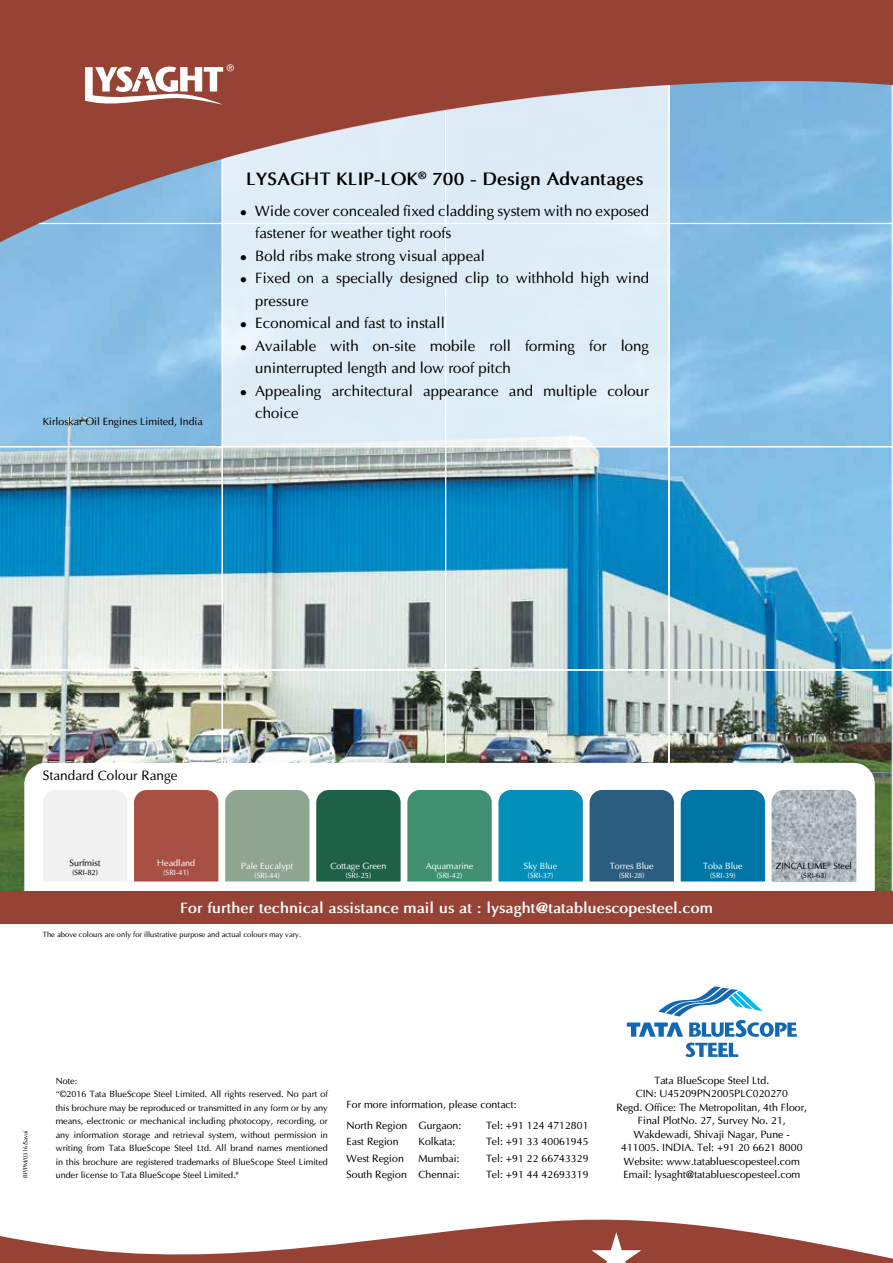
<style>
.page{position:relative;width:893px;height:1263px;background:#fff}
.page>*{position:absolute;margin:0;border:0;box-sizing:border-box;transform-origin:0 0}
.t1{font:700 18px "Optima";color:#000}
.t2{font:15px/22.5px "Optima";color:#000}
.t3{font:700 15px "Optima";color:#fff}
.t4{font:13.5px "Optima";color:#000}
.t5{font:10.5px/13.5px "Optima";color:#000}
.t6{font:9px/13.5px "Optima";color:#000}
.t7{font:9px "Optima";color:#fff}
.t8{font:7.5px "Optima";color:#000}
.t9{font:7.5px "Optima";color:#fff}
.t10{font:6px "Optima";color:#000}
</style>
<div class="page">
<div style="left:0;top:0;width:893px;height:894px;background:#964335"></div>
<img style="left:0;top:81px;width:893px;height:810px">
<svg style="left:0;top:1219px;width:893px;height:44px"></svg>
<div style="left:61px;top:1171px;width:62px;height:54px;background:#fff"></div>
<svg style="left:223px;top:85px;width:445px;height:362px;background:#d9dfe7"></svg>
<svg style="left:627px;top:986px;width:170px;height:71px"></svg>
<div style="left:24px;top:763px;width:851px;height:128px;background:#fff"></div>
<div style="left:0;top:891px;width:893px;height:33px;background:#964335"></div>
<svg style="left:85px;top:64px;width:149px;height:42px"></svg>
<div style="left:43px;top:790px;width:84px;height:91px;background:#f1f1f1"></div>
<div style="left:134px;top:790px;width:84px;height:91px;background:#a95045"></div>
<div style="left:225px;top:790px;width:84px;height:91px;background:#8fa491"></div>
<div style="left:316px;top:790px;width:85px;height:91px;background:#1e6149"></div>
<div style="left:407px;top:790px;width:85px;height:91px;background:#3e9071"></div>
<div style="left:498px;top:790px;width:85px;height:91px;background:#0090b9"></div>
<div style="left:590px;top:790px;width:84px;height:91px;background:#2b5d80"></div>
<div style="left:681px;top:790px;width:84px;height:91px;background:#0076a7"></div>
<img style="left:772px;top:790px;width:84px;height:91px">
<p class="t5" style="left:43px;top:415px;width:161px">Kirloskar Oil Engines Limited, India</p>
<h1 class="t1" style="left:246px;top:168px;width:399px">LYSAGHT KLIP-LOK<sup>®</sup> 700 - Design Advantages</h1>
<h2 class="t2" style="left:255px;top:199px;width:395px;text-indent:-15px">● Wide cover concealed fixed cladding system with no exposed fastener for weather tight roofs</h2>
<h2 class="t2" style="left:240px;top:244px;width:246px">● Bold ribs make strong visual appeal</h2>
<h2 class="t2" style="left:255px;top:267px;width:395px;text-indent:-15px">● Fixed on a specially designed clip to withhold high wind pressure</h2>
<h2 class="t2" style="left:240px;top:312px;width:206px">● Economical and fast to install</h2>
<h2 class="t2" style="left:255px;top:334px;width:395px;text-indent:-15px">● Available with on-site mobile roll forming for long uninterrupted length and low roof pitch</h2>
<h2 class="t2" style="left:255px;top:379px;width:395px;text-indent:-15px">● Appealing architectural appearance and multiple colour choice</h2>
<p class="t4" style="left:43px;top:767px;width:136px">Standard Colour Range</p>
<p class="t6" style="left:70px;top:857px;width:32px">Surfmist</p>
<p class="t8" style="left:72px;top:868px;width:27px">(SRI-82)</p>
<p class="t7" style="left:157px;top:858px;width:40px">Headland</p>
<p class="t9" style="left:163px;top:868px;width:27px">(SRI-41)</p>
<p class="t7" style="left:241px;top:860px;width:54px">Pale Eucalypt</p>
<p class="t9" style="left:255px;top:871px;width:27px">(SRI-44)</p>
<p class="t7" style="left:330px;top:860px;width:58px">Cottage Green</p>
<p class="t9" style="left:346px;top:871px;width:27px">(SRI-25)</p>
<p class="t7" style="left:426px;top:860px;width:49px">Aquamarine</p>
<p class="t9" style="left:437px;top:871px;width:27px">(SRI-42)</p>
<p class="t7" style="left:524px;top:860px;width:35px">Sky Blue</p>
<p class="t9" style="left:528px;top:871px;width:27px">(SRI-37)</p>
<p class="t7" style="left:610px;top:860px;width:46px">Torres Blue</p>
<p class="t9" style="left:619px;top:871px;width:27px">(SRI-28)</p>
<p class="t7" style="left:703px;top:860px;width:41px">Toba Blue</p>
<p class="t9" style="left:710px;top:871px;width:27px">(SRI-39)</p>
<p class="t6" style="left:776px;top:859px;width:78px">ZINCALUME<sup>®</sup> Steel</p>
<p class="t8" style="left:801px;top:871px;width:27px">(SRI-63)</p>
<h2 class="t3" style="left:180px;top:899px;width:534px">For further technical assistance mail us at : lysaght@tatabluescopesteel.com</h2>
<p class="t8" style="left:43px;top:930px;width:260px">The above colours are only for illustrative purpose and actual colours may vary.</p>
<p class="t10" style="left:22px;top:1178px;width:49px;rotate:-90deg">BP/PM/0316/Savai</p>
<p class="t6" style="left:56px;top:1074px;width:274px">Note:<br>“©2016 Tata BlueScope Steel Limited. All rights reserved. No part of this brochure may be reproduced or transmitted in any form or by any means, electronic or mechanical including photocopy, recording, or any information storage and retrieval system, without permission in writing from Tata BlueScope Steel Ltd. All brand names mentioned in this brochure are registered trademarks of BlueScope Steel Limited under license to Tata BlueScope Steel Limited."</p>
<p class="t5" style="left:347px;top:1094px;width:172px;line-height:20.7px">For more information, please contact:<br>North Region Gurgaon:</p>
<p class="t5" style="left:486px;top:1118px;width:104px">Tel: +91 124 4712801</p>
<p class="t5" style="left:347px;top:1135px;width:54px">East Region</p>
<p class="t5" style="left:419px;top:1135px;width:38px">Kolkata:</p>
<p class="t5" style="left:486px;top:1135px;width:104px">Tel: +91 33 40061945</p>
<p class="t5" style="left:347px;top:1151px;width:59px">West Region</p>
<p class="t5" style="left:419px;top:1151px;width:42px">Mumbai:</p>
<p class="t5" style="left:486px;top:1151px;width:104px">Tel: +91 22 66743329</p>
<p class="t5" style="left:347px;top:1168px;width:115px">South Region Chennai:</p>
<p class="t5" style="left:486px;top:1168px;width:104px">Tel: +91 44 42693319</p>
<p class="t5" style="left:617px;top:1073px;width:192px;text-align:center">Tata BlueScope Steel Ltd.<br>CIN: U45209PN2005PLC020270<br>Regd. Office: The Metropolitan, 4th Floor, Final PlotNo. 27, Survey No. 21, Wakdewadi, Shivaji Nagar, Pune - 411005. INDIA. Tel: +91 20 6621 8000<br>Website: www.tatabluescopesteel.com Email: lysaght@tatabluescopesteel.com</p>
</div>
